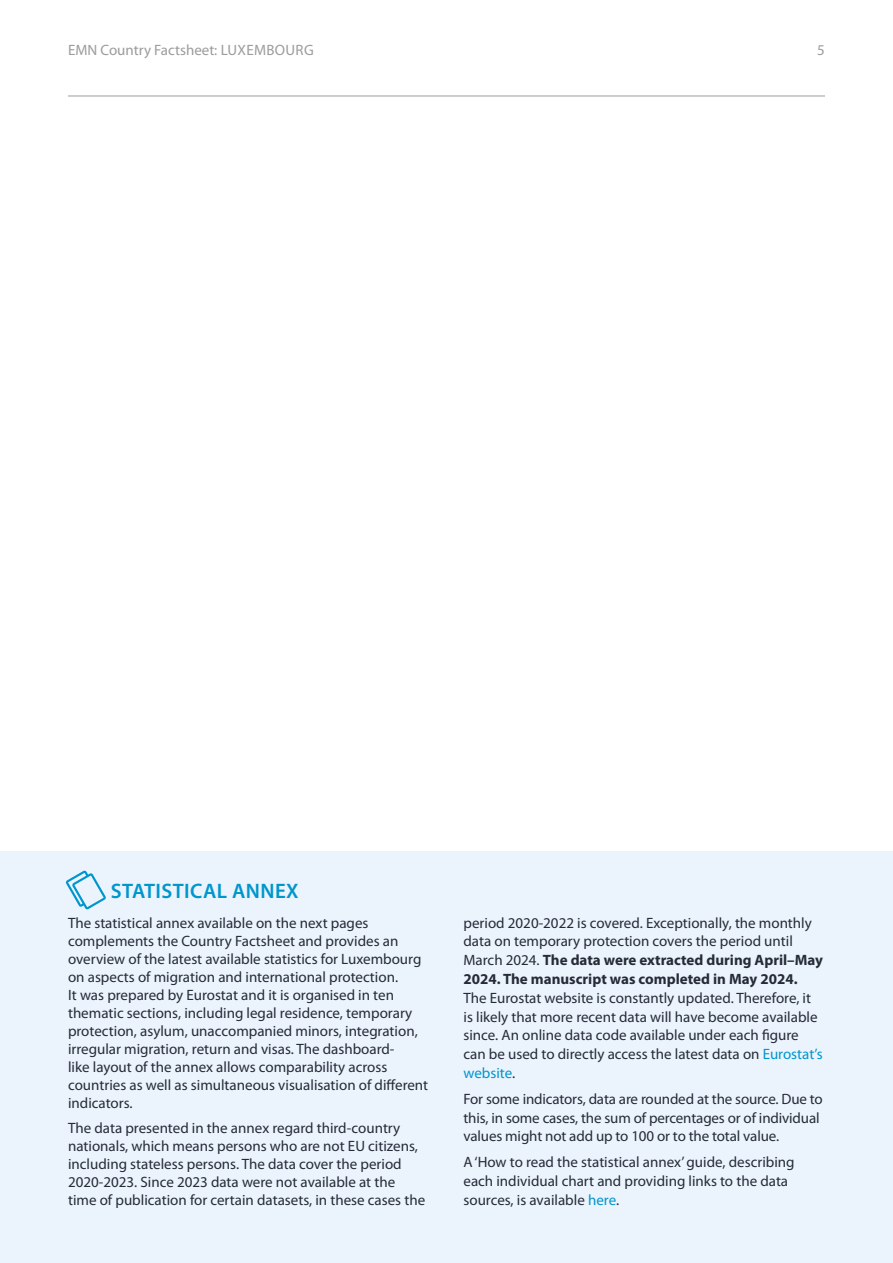
<style>
.page{position:relative;width:893px;height:1263px;background:#fff}
.page>*{position:absolute;margin:0;border:0;box-sizing:border-box;transform-origin:0 0}
.H2{font:600 21px "Myriad Pro";letter-spacing:.02em;color:#0096cc}
.text_main{font:15px/18px "Myriad Pro";color:#262b38}
.t1{font:15px "Myriad Pro";color:#9c9c9d}
.s1{font-weight:700}
.s2{color:#0096cc}
</style>
<div class="page">
<hr style="left:68px;top:96px;width:757px;height:1px;background:#9c9c9d">
<div style="left:0;top:851px;width:893px;height:412px;background:#ebf3fc"></div>
<svg style="left:66px;top:871px;width:40px;height:38px"></svg>
<p class="t1" style="left:68px;top:40px;width:247px">EMN Country Factsheet: LUXEMBOURG</p>
<p class="t1" style="left:817px;top:40px;width:9px">5</p>
<h2 class="H2" style="left:111px;top:878px;width:189px">STATISTICAL ANNEX</h2>
<p class="text_main" style="left:68px;top:913px;width:362px">The statistical annex available on the next pages complements the Country Factsheet and provides an overview of the latest available statistics for Luxembourg on aspects of migration and international protection.<br>It was prepared by Eurostat and it is organised in ten thematic sections, including legal residence, temporary protection, asylum, unaccompanied minors, integration, irregular migration, return and visas. The dashboard-<br>like layout of the annex allows comparability across countries as well as simultaneous visualisation of different indicators.</p>
<p class="text_main" style="left:68px;top:1118px;width:359px">The data presented in the annex regard third-country nationals, which means persons who are not EU citizens, including stateless persons. The data cover the period 2020-2023. Since 2023 data were not available at the time of publication for certain datasets, in these cases the</p>
<p class="text_main" style="left:463px;top:913px;width:361px;line-height:18.8px">period 2020-2022 is covered. Exceptionally, the monthly data on temporary protection covers the period until March 2024. <span class="s1">The data were extracted during April–May 2024. The manuscript was completed in May 2024.<br></span>The Eurostat website is constantly updated. Therefore, it is likely that more recent data will have become available since. An online data code available under each figure can be used to directly access the latest data on <span class="s2">Eurostat’s website</span>.</p>
<p class="text_main" style="left:463px;top:1089px;width:361px;line-height:18.8px">For some indicators, data are rounded at the source. Due to this, in some cases, the sum of percentages or of individual values might not add up to 100 or to the total value.</p>
<p class="text_main" style="left:463px;top:1153px;width:333px;line-height:18.8px">A ‘How to read the statistical annex’ guide, describing each individual chart and providing links to the data sources, is available <span class="s2">here</span>.</p>
</div>
